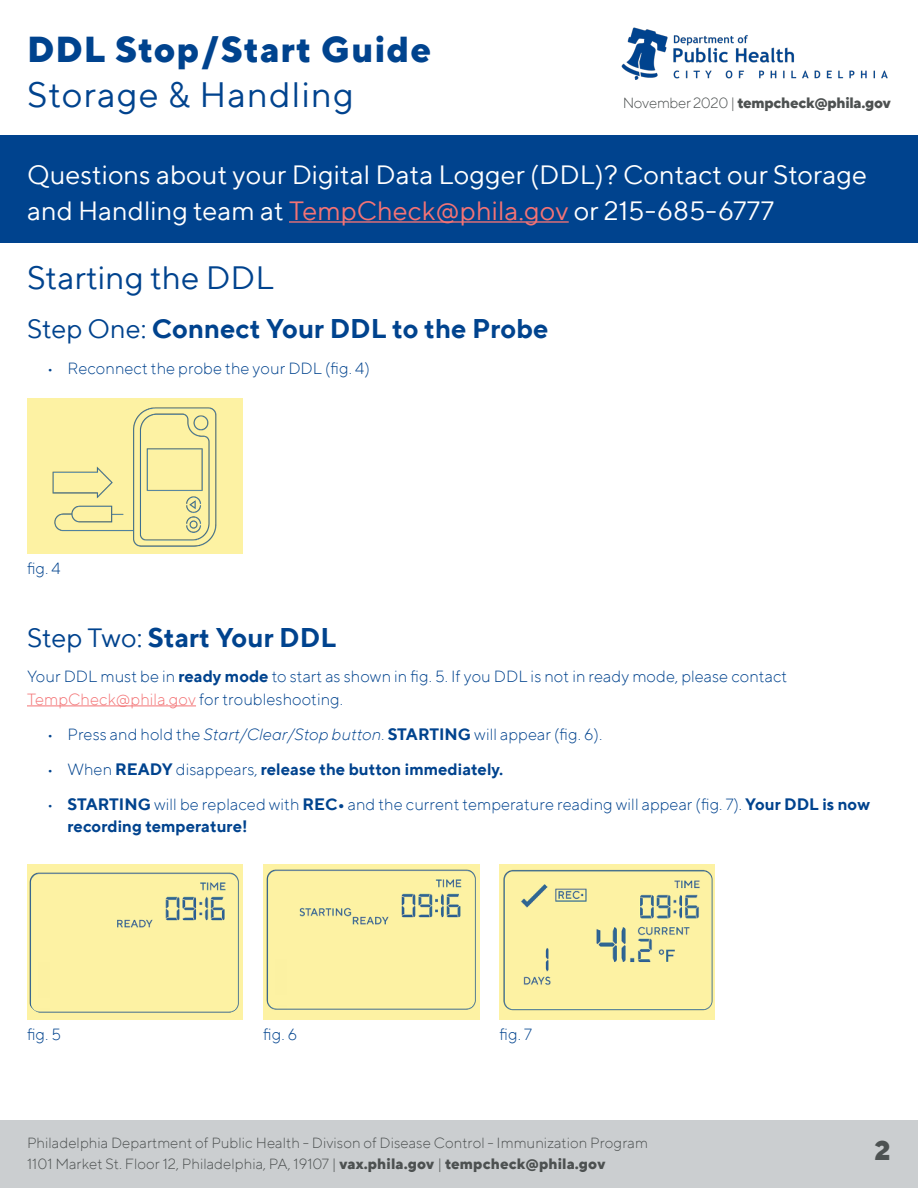
<style>
.page{position:relative;width:918px;height:1188px;background:#fff}
.page>*{position:absolute;margin:0;border:0;box-sizing:border-box;transform-origin:0 0}
.t1{font:800 36px "TT Norms";letter-spacing:.03em;color:#00438e}
.t2{font:36px "TT Norms";letter-spacing:.03em;color:#00438e}
.t3{font:33px "TT Norms";color:#00438e}
.t4{font:27px/36px "TT Norms";color:#fff}
.t5{font:700 27px "TT Norms";color:#00438e}
.t6{font:800 27px "TT Norms";color:#4d5252}
.t7{font:300 16.5px/22.5px "TT Norms";color:#00438e}
.t8{font:700 16.5px "TT Norms";color:#00438e}
.t9{font:300 15px/20.2px "TT Norms";color:#4d5151}
.t10{font:800 15px "TT Norms";letter-spacing:-.025em;color:#4d5151}
.s1{font-weight:300}
.s2{color:#f37375}
.s3{font-weight:400}
.s4{font-weight:700}
.s5{font-style:italic}
.s6{font-weight:800}
</style>
<div class="page">
<div style="left:0;top:1120px;width:918px;height:68px;background:#cbced0"></div>
<div style="left:0;top:135px;width:918px;height:108px;background:#00438e"></div>
<img style="left:621px;top:27px;width:267px;height:53px">
<div style="left:27px;top:398px;width:216px;height:156px;background:#fdf2a3"></div>
<div style="left:27px;top:864px;width:216px;height:155px;background:#fdf2a3"></div>
<div style="left:263px;top:864px;width:216px;height:155px;background:#fdf2a3"></div>
<div style="left:500px;top:864px;width:216px;height:155px;background:#fdf2a3"></div>
<img style="left:52px;top:407px;width:165px;height:140px">
<img style="left:29px;top:872px;width:210px;height:141px">
<img style="left:266px;top:869px;width:210px;height:141px">
<img style="left:503px;top:868px;width:213px;height:144px">
<hr style="left:27px;top:705px;width:169px;height:1px;background:#f37375">
<hr style="left:289px;top:221px;width:280px;height:2px;background:#f37375">
<h1 class="t1" style="left:27px;top:26px;width:406px">DDL Stop/Start Guide</h1>
<h1 class="t2" style="left:27px;top:72px;width:328px">Storage &amp; Handling</h1>
<p class="t10" style="left:623px;top:93px;width:270px"><span class="s1">November 2020 |</span> tempcheck@phila.gov</p>
<h3 class="t4" style="left:27px;top:156px;width:842px">Questions about your Digital Data Logger (DDL)? Contact our Storage and Handling team at <span class="s2">TempCheck@phila.gov</span> or 215-685-6777</h3>
<h2 class="t3" style="left:27px;top:257px;width:248px">Starting the DDL</h2>
<h3 class="t5" style="left:27px;top:312px;width:523px"><span class="s3">Step One:</span> Connect Your DDL to the Probe</h3>
<p class="t7" style="left:47px;top:356px;width:324px">• Reconnect the probe the your DDL (fig. 4)</p>
<p class="t7" style="left:27px;top:557px;width:35px">fig. 4</p>
<h3 class="t5" style="left:27px;top:620px;width:311px"><span class="s3">Step Two:</span> Start Your DDL</h3>
<p class="t7" style="left:27px;top:665px;width:762px">Your DDL must be in <span class="s4">ready mode</span> to start as shown in fig. 5. If you DDL is not in ready mode, please contact<br><span class="s2">TempCheck@phila.gov</span> for troubleshooting.</p>
<p class="t7" style="left:47px;top:723px;width:557px">• Press and hold the <span class="s5">Start/Clear/Stop button</span>. <span class="s4">STARTING</span> will appear (fig. 6).</p>
<p class="t8" style="left:47px;top:759px;width:458px"><span class="s1">• When</span> READY <span class="s1">disappears,</span> release the button immediately.</p>
<p class="t7" style="left:67px;top:793px;width:804px;line-height:21.8px;text-indent:-20px">• <span class="s4">STARTING</span> will be replaced with <span class="s4">REC•</span> and the current temperature reading will appear (fig. 7). <span class="s4">Your DDL is now recording temperature!</span></p>
<p class="t7" style="left:27px;top:1023px;width:36px">fig. 5</p>
<p class="t7" style="left:263px;top:1023px;width:36px">fig. 6</p>
<p class="t7" style="left:499px;top:1023px;width:34px">fig. 7</p>
<p class="t9" style="left:27px;top:1133px;width:623px">Philadelphia Department of Public Health - Divison of Disease Control - Immunization Program<br>1101 Market St. Floor 12, Philadelphia, PA, 19107 | <span class="s6">vax.phila.gov</span> | <span class="s6">tempcheck@phila.gov</span></p>
<h3 class="t6" style="left:875px;top:1133px;width:18px">2</h3>
</div>
